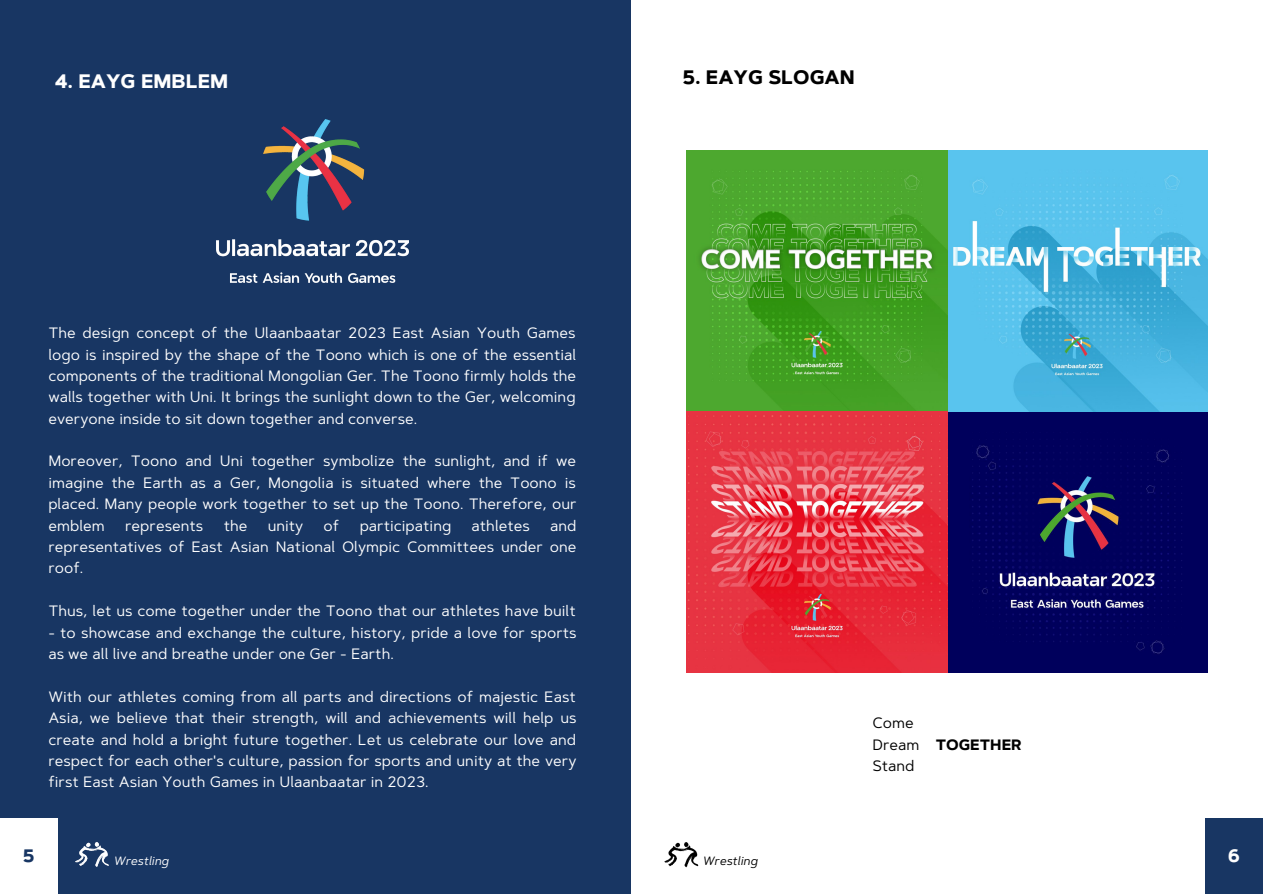
<style>
.page{position:relative;width:1263px;height:894px;background:#fff}
.page>*{position:absolute;margin:0;border:0;box-sizing:border-box;transform-origin:0 0}
.t1{font:700 19.5px "Artegra Sans";color:#fff}
.t2{font:700 19.5px "Artegra Sans";color:#000}
.t3{font:700 18px "Artegra Sans";color:#183663}
.t4{font:700 18px "Artegra Sans";color:#fff}
.t5{font:15px/21.3px "Artegra Sans";color:#fff;text-align:justify}
.t6{font:15px "Artegra Sans";color:#000}
.t7{font:700 15px "Artegra Sans";color:#000}
.t8{font:italic 12px "Artegra Sans";color:#fff}
.t9{font:italic 12px "Artegra Sans";color:#000}
</style>
<div class="page">
<div style="left:0;top:0;width:631px;height:893px;background:#183663"></div>
<img style="left:686px;top:151px;width:522px;height:521px">
<div style="left:1205px;top:818px;width:58px;height:75px;background:#183663"></div>
<div style="left:0;top:818px;width:57px;height:75px;background:#fff"></div>
<img style="left:216px;top:119px;width:193px;height:163px">
<img style="left:664px;top:842px;width:35px;height:26px">
<img style="left:75px;top:842px;width:34px;height:25px">
<p class="t1" style="left:55px;top:69px;width:175px">4. EAYG EMBLEM</p>
<p class="t2" style="left:682px;top:65px;width:174px">5. EAYG SLOGAN</p>
<p class="t5" style="left:48px;top:322px;width:529px">The design concept of the Ulaanbaatar 2023 East Asian Youth Games logo is inspired by the shape of the Toono which is one of the essential components of the traditional Mongolian Ger. The Toono firmly holds the walls together with Uni. It brings the sunlight down to the Ger, welcoming everyone inside to sit down together and converse.</p>
<p class="t5" style="left:48px;top:450px;width:530px">Moreover, Toono and Uni together symbolize the sunlight, and if we imagine the Earth as a Ger, Mongolia is situated where the Toono is placed. Many people work together to set up the Toono. Therefore, our emblem</p>
<p class="t5" style="left:125px;top:514px;width:80px">represents</p>
<p class="t5" style="left:224px;top:514px;width:25px">the</p>
<p class="t5" style="left:268px;top:514px;width:37px">unity</p>
<p class="t5" style="left:324px;top:514px;width:17px">of</p>
<p class="t5" style="left:360px;top:514px;width:93px">participating</p>
<p class="t5" style="left:472px;top:514px;width:60px">athletes</p>
<p class="t5" style="left:48px;top:514px;width:530px;text-indent:502px">and representatives of East Asian National Olympic Committees under one roof.</p>
<p class="t5" style="left:48px;top:600px;width:529px">Thus, let us come together under the Toono that our athletes have built</p>
<p class="t5" style="left:48px;top:621px;width:530px">- to showcase and exchange the culture, history, pride a love for sports as we all live and breathe under one Ger - Earth.</p>
<p class="t5" style="left:48px;top:685px;width:530px">With our athletes coming from all parts and directions of majestic East Asia, we believe that their strength, will and achievements will help us create and hold a bright future together. Let us celebrate our love and respect for each other's culture, passion for sports and unity at the very first East Asian Youth Games in Ulaanbaatar in 2023.</p>
<p class="t6" style="left:872px;top:713px;width:43px">Come</p>
<p class="t6" style="left:872px;top:734px;width:49px">Dream</p>
<p class="t6" style="left:872px;top:756px;width:44px">Stand</p>
<p class="t7" style="left:936px;top:734px;width:88px">TOGETHER</p>
<p class="t3" style="left:23px;top:843px;width:14px">5</p>
<p class="t4" style="left:1228px;top:843px;width:14px">6</p>
<p class="t8" style="left:114px;top:853px;width:57px">Wrestling</p>
<p class="t9" style="left:702px;top:853px;width:57px">Wrestling</p>
</div>
